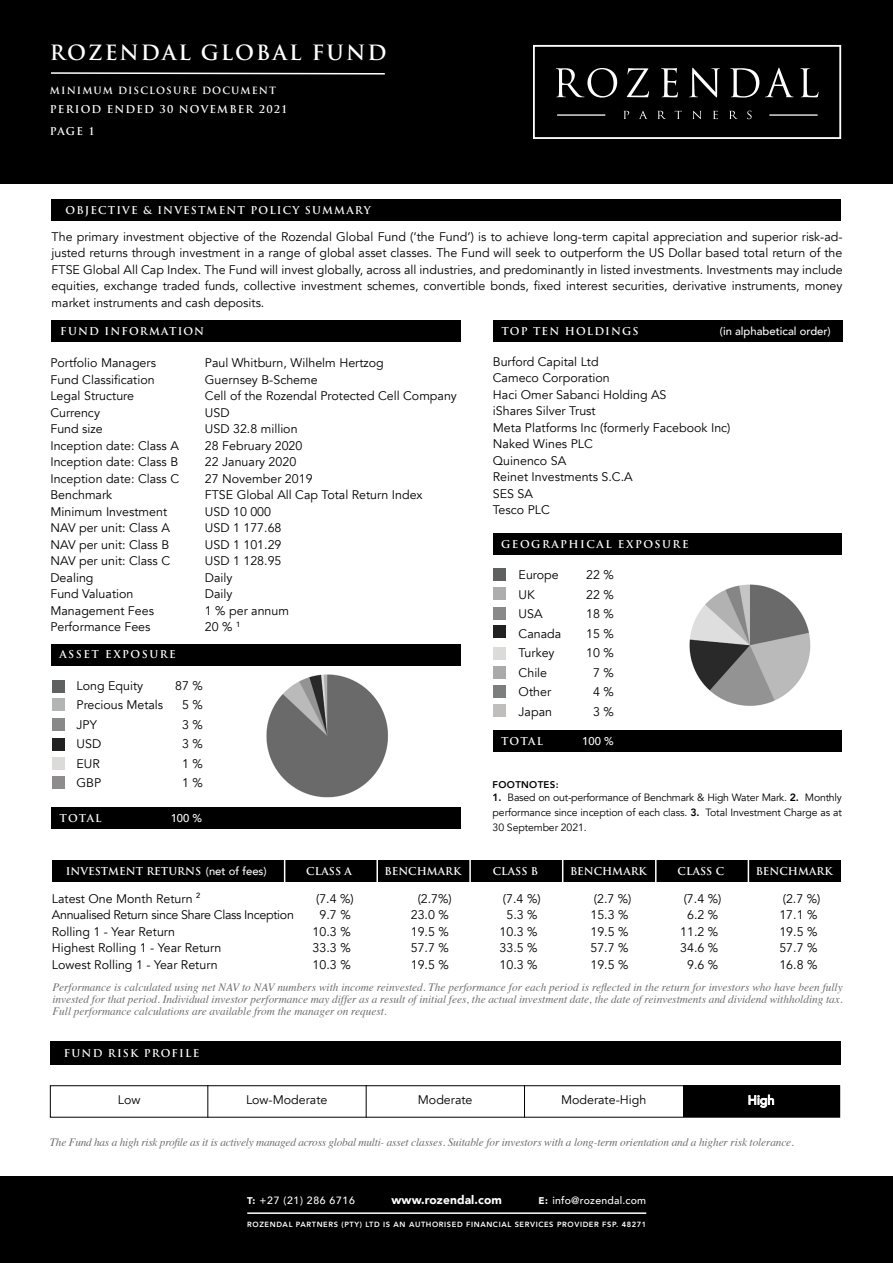
<style>
.page{position:relative;width:893px;height:1263px;background:#fff}
.page>*{position:absolute;margin:0;border:0;box-sizing:border-box;transform-origin:0 0}
.t1{font:700 20.55px "Trajan Pro";letter-spacing:.095em;color:#fff}
.t2{font:12.45px/16.5px "Avenir";color:#000}
.t3{font:500 12.45px "Avenir";color:#fff}
.t4{font:900 12px "Avenir";letter-spacing:.01em;color:#fff}
.t5{font:italic 11.25px/12px "Times";letter-spacing:-.01em;color:#6d6e71;text-align:justify}
.t6{font:500 11.25px "Avenir";color:#fff}
.t7{font:10.5px/15px "Avenir";letter-spacing:-.01em;color:#000;text-align:justify}
.t8{font:700 10.5px "Trajan Pro";letter-spacing:.11em;color:#fff}
.t9{font:700 10.5px "Trajan Pro";color:#fff}
.t10{font:700 10.5px "Trajan Pro";letter-spacing:.14em;color:#fff}
.t11{font:500 10.5px "Avenir";letter-spacing:.02em;color:#fff}
.t12{font:500 10.5px "Avenir";letter-spacing:.06em;color:#fff}
.t13{font:700 9.75px "Trajan Pro";letter-spacing:.11em;color:#fff}
.t14{font:800 9.75px "Avenir";letter-spacing:.03em;color:#000}
.t15{font:800 7.5px "Avenir";letter-spacing:.08em;color:#fff}
.s1{font-weight:800}
.s2{font-family:"Avenir";font-weight:500;font-size:11.25px}
.s3{font-weight:900;font-size:9.75px}
</style>
<div class="page">
<div style="left:0;top:1177px;width:893px;height:86px;background:#000"></div>
<div style="left:0;top:0;width:893px;height:184px;background:#000"></div>
<svg style="left:533px;top:45px;width:308px;height:94px"></svg>
<svg style="left:51px;top:72px;width:334px;height:3px"></svg>
<hr style="left:247px;top:1212px;width:399px;height:2px;background:#fff">
<div style="left:52px;top:860px;width:789px;height:21px;background:#000"></div>
<hr style="left:376px;top:852px;width:2px;height:33px;background:#fff">
<hr style="left:284px;top:852px;width:1px;height:33px;background:#fff">
<hr style="left:562px;top:852px;width:1px;height:33px;background:#fff">
<hr style="left:469px;top:852px;width:2px;height:33px;background:#fff">
<hr style="left:748px;top:852px;width:1px;height:33px;background:#fff">
<hr style="left:655px;top:852px;width:2px;height:33px;background:#fff">
<div style="left:51px;top:199px;width:789px;height:21px;background:#000"></div>
<div style="left:52px;top:321px;width:409px;height:21px;background:#000"></div>
<div style="left:493px;top:321px;width:349px;height:21px;background:#000"></div>
<div style="left:51px;top:807px;width:409px;height:21px;background:#000"></div>
<div style="left:51px;top:644px;width:409px;height:21px;background:#000"></div>
<div style="left:493px;top:534px;width:348px;height:21px;background:#000"></div>
<div style="left:493px;top:730px;width:349px;height:22px;background:#000"></div>
<img style="left:266px;top:674px;width:122px;height:123px">
<img style="left:689px;top:584px;width:122px;height:122px">
<div style="left:50px;top:1041px;width:790px;height:24px;background:#000"></div>
<div style="left:683px;top:1086px;width:157px;height:31px;background:#000"></div>
<hr style="left:207px;top:1086px;width:1px;height:31px;background:#000">
<hr style="left:366px;top:1086px;width:1px;height:31px;background:#000">
<hr style="left:524px;top:1086px;width:1px;height:31px;background:#000">
<div style="left:50px;top:1085px;width:790px;height:32px;border:1px solid #000"></div>
<svg style="left:748px;top:1094px;width:26px;height:14px"></svg>
<div style="left:52px;top:680px;width:12px;height:12px;background:#5f6060"></div>
<div style="left:52px;top:699px;width:12px;height:12px;background:#b3b4b4"></div>
<div style="left:52px;top:718px;width:12px;height:13px;background:#898989"></div>
<div style="left:52px;top:738px;width:12px;height:13px;background:#212121"></div>
<div style="left:52px;top:757px;width:12px;height:12px;background:#dbdbd9"></div>
<div style="left:493px;top:569px;width:12px;height:12px;background:#5f6060"></div>
<div style="left:493px;top:588px;width:12px;height:12px;background:#acadac"></div>
<div style="left:493px;top:607px;width:12px;height:12px;background:#898989"></div>
<div style="left:493px;top:626px;width:12px;height:12px;background:#212121"></div>
<div style="left:493px;top:647px;width:12px;height:12px;background:#dbdbd9"></div>
<div style="left:493px;top:666px;width:12px;height:12px;background:#aaaaab"></div>
<div style="left:493px;top:685px;width:12px;height:12px;background:#7c7d7d"></div>
<div style="left:493px;top:705px;width:12px;height:12px;background:#c0bdbd"></div>
<div style="left:52px;top:776px;width:12px;height:12px;background:#8e8c8c"></div>
<h1 class="t1" style="left:50px;top:40px;width:338px">ROZENDAL GLOBAL FUND</h1>
<p class="t13" style="left:50px;top:85px;width:228px">MINIMUM DISCLOSURE DOCUMENT</p>
<p class="t8" style="left:50px;top:102px;width:239px">PERIOD ENDED 30 NOVEMBER 2021</p>
<p class="t8" style="left:50px;top:125px;width:46px">PAGE 1</p>
<p class="t8" style="left:66px;top:203px;width:307px">OBJECTIVE &amp; INVESTMENT POLICY SUMMARY</p>
<p class="t2" style="left:52px;top:228px;width:792px;text-align:justify">The primary investment objective of the Rozendal Global Fund (‘the Fund’) is to achieve long-term capital appreciation and superior risk-ad&shy;justed returns through investment in a range of global asset classes. The Fund will seek to outperform the US Dollar based total return of the FTSE Global All Cap Index. The Fund will invest globally, across all industries, and predominantly in listed investments. Investments may include equities, exchange traded funds, collective investment schemes, convertible bonds, fixed interest securities, derivative instruments, money market instruments and cash deposits.</p>
<p class="t8" style="left:60px;top:325px;width:145px">FUND INFORMATION</p>
<p class="t2" style="left:50px;top:355px;width:130px">Portfolio Managers<br>Fund Classification<br>Legal Structure<br>Currency<br>Fund size<br>Inception date: Class A<br>Inception date: Class B<br>Inception date: Class C<br>Benchmark<br>Minimum Investment<br>NAV per unit: Class A<br>NAV per unit: Class B<br>NAV per unit: Class C<br>Dealing<br>Fund Valuation<br>Management Fees<br>Performance Fees</p>
<p class="t10" style="left:60px;top:648px;width:118px">ASSET EXPOSURE</p>
<p class="t2" style="left:205px;top:355px;width:254px">Paul Whitburn, Wilhelm Hertzog<br>Guernsey B-Scheme<br>Cell of the Rozendal Protected Cell Company<br>USD<br>USD 32.8 million<br>28 February 2020<br>22 January 2020<br>27 November 2019<br>FTSE Global All Cap Total Return Index<br>USD 10 000<br>USD 1 177.68<br>USD 1 101.29<br>USD 1 128.95<br>Daily<br>Daily<br>1 % per annum<br>20 % <sup>1</sup></p>
<p class="t2" style="left:77px;top:676px;width:88px;line-height:19.5px">Long Equity<br>Precious Metals<br>JPY<br>USD<br>EUR<br>GBP</p>
<p class="t2" style="left:175px;top:676px;width:29px;line-height:19.5px;text-align:center">87 %<br>5 %<br>3 %<br>3 %<br>1 %<br>1 %</p>
<p class="t8" style="left:60px;top:811px;width:44px">TOTAL</p>
<p class="t6" style="left:171px;top:809px;width:33px">100 %</p>
<p class="t8" style="left:501px;top:325px;width:139px">TOP TEN HOLDINGS</p>
<p class="t6" style="left:720px;top:322px;width:112px">(in alphabetical order)</p>
<p class="t2" style="left:493px;top:354px;width:239px">Burford Capital Ltd<br>Cameco Corporation<br>Haci Omer Sabanci Holding AS<br>iShares Silver Trust<br>Meta Platforms Inc (formerly Facebook Inc)<br>Naked Wines PLC<br>Quinenco SA<br>Reinet Investments S.C.A<br>SES SA<br>Tesco PLC</p>
<p class="t10" style="left:501px;top:538px;width:189px">GEOGRAPHICAL EXPOSURE</p>
<p class="t2" style="left:519px;top:565px;width:44px;line-height:19.5px">Europe<br>UK<br>USA<br>Canada<br>Turkey<br>Chile<br>Other<br>Japan</p>
<p class="t2" style="left:586px;top:566px;width:29px;line-height:19.5px;text-align:center">22 %<br>22 %<br>18 %<br>15 %<br>10 %<br>7 %<br>4 %<br>3 %</p>
<p class="t8" style="left:501px;top:735px;width:44px">TOTAL</p>
<p class="t6" style="left:582px;top:732px;width:33px">100 %</p>
<p class="t14" style="left:493px;top:777px;width:67px">FOOTNOTES:</p>
<p class="t7" style="left:493px;top:790px;width:351px"><span class="s1">1.</span> Based on out-performance of Benchmark &amp; High Water Mark. <span class="s1">2.</span> Monthly performance since inception of each class. <span class="s1">3.</span> Total Investment Charge as at 30 September 2021.</p>
<p class="t9" style="left:66px;top:865px;width:202px">INVESTMENT RETURNS <span class="s2">(net of fees)</span></p>
<p class="t2" style="left:52px;top:890px;width:244px">Latest One Month Return <sup>2<br></sup>Annualised Return since Share Class Inception<br>Rolling 1 - Year Return<br>Highest Rolling 1 - Year Return<br>Lowest Rolling 1 - Year Return</p>
<p class="t2" style="left:313px;top:890px;width:43px;text-align:center">(7.4 %)<br>9.7 %<br>10.3 %<br>33.3 %<br>10.3 %</p>
<p class="t2" style="left:411px;top:890px;width:43px;text-align:center">(2.7%)<br>23.0 %<br>19.5 %<br>57.7 %<br>19.5 %</p>
<p class="t2" style="left:590px;top:890px;width:43px">(2.7 %)<br>15.3 %<br>19.5 %<br>57.7 %<br>19.5 %</p>
<p class="t8" style="left:306px;top:865px;width:47px">CLASS A</p>
<p class="t9" style="left:385px;top:865px;width:78px">BENCHMARK</p>
<p class="t8" style="left:493px;top:865px;width:47px">CLASS B</p>
<p class="t9" style="left:570px;top:865px;width:78px">BENCHMARK</p>
<p class="t8" style="left:677px;top:865px;width:48px">CLASS C</p>
<p class="t9" style="left:756px;top:865px;width:78px">BENCHMARK</p>
<p class="t2" style="left:680px;top:890px;width:43px;text-align:center">(7.4 %)<br>6.2 %<br>11.2 %<br>34.6 %<br>9.6 %</p>
<p class="t2" style="left:779px;top:890px;width:43px">(2.7 %)<br>17.1 %<br>19.5 %<br>57.7 %<br>16.8 %</p>
<p class="t2" style="left:499px;top:890px;width:43px;text-align:center">(7.4 %)<br>5.3 %<br>10.3 %<br>33.5 %<br>10.3 %</p>
<p class="t5" style="left:52px;top:980px;width:792px">Performance is calculated using net NAV to NAV numbers with income reinvested. The performance for each period is reflected in the return for investors who have been fully invested for that period. Individual investor performance may differ as a result of initial fees, the actual investment date, the date of reinvestments and dividend withholding tax.<br>Full performance calculations are available from the manager on request.</p>
<p class="t8" style="left:64px;top:1046px;width:137px">FUND RISK PROFILE</p>
<p class="t2" style="left:118px;top:1092px;width:24px">Low</p>
<p class="t2" style="left:246px;top:1092px;width:83px">Low-Moderate</p>
<p class="t2" style="left:418px;top:1092px;width:56px">Moderate</p>
<p class="t2" style="left:561px;top:1092px;width:87px">Moderate-High</p>
<p class="t3" style="left:748px;top:1089px;width:28px">High</p>
<p class="t5" style="left:50px;top:1135px;width:745px">The Fund has a high risk profile as it is actively managed across global multi- asset classes. Suitable for investors with a long-term orientation and a higher risk tolerance.</p>
<p class="t12" style="left:247px;top:1191px;width:109px"><span class="s3">T:</span> +27 (21) 286 6716</p>
<p class="t4" style="left:392px;top:1190px;width:112px">www.rozendal.com</p>
<p class="t11" style="left:539px;top:1191px;width:109px"><span class="s3">E:</span> info@rozendal.com</p>
<p class="t15" style="left:247px;top:1219px;width:400px">ROZENDAL PARTNERS (PTY) LTD IS AN AUTHORISED FINANCIAL SERVICES PROVIDER FSP. 48271</p>
</div>
